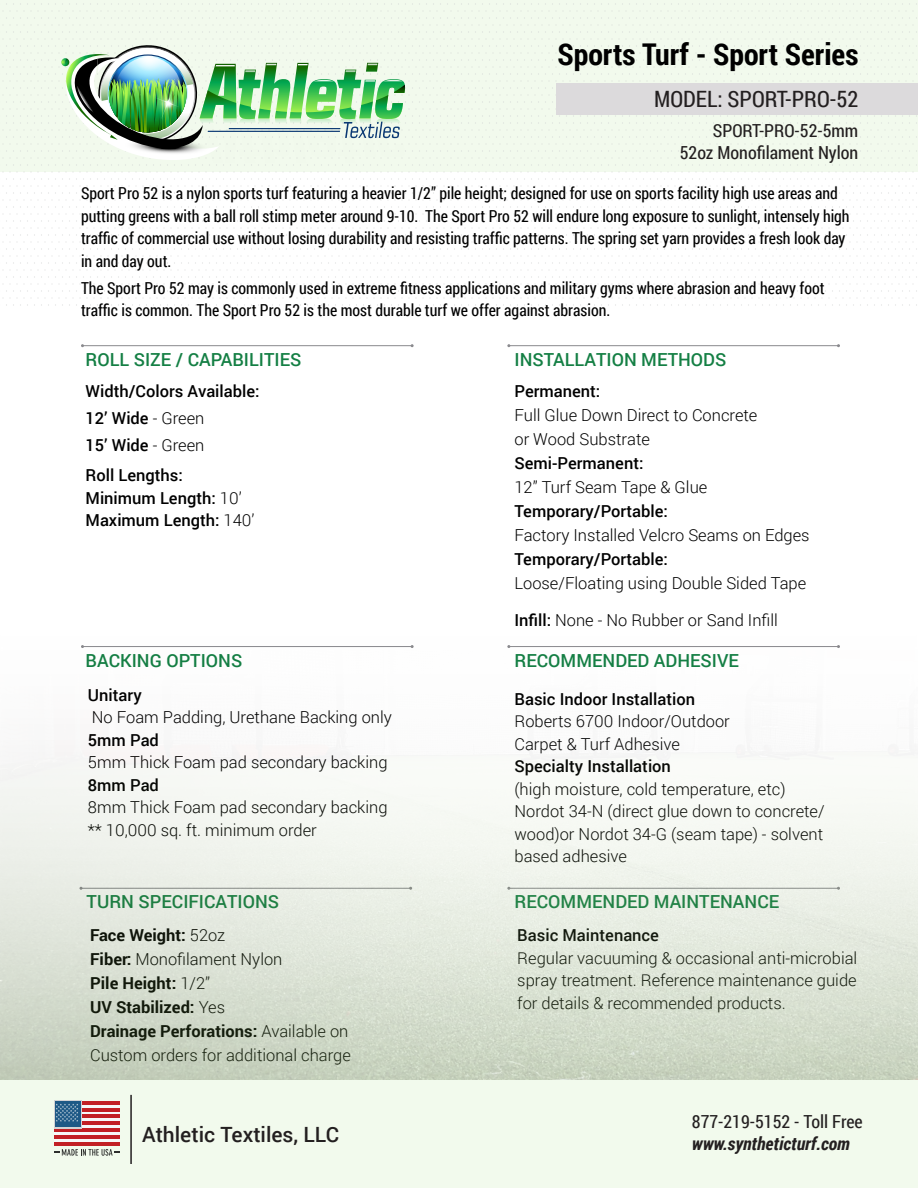
<style>
.page{position:relative;width:918px;height:1188px;background:#fff}
.page>*{position:absolute;margin:0;border:0;box-sizing:border-box;transform-origin:0 0}
.t1{font:700 30px "Roboto Condensed";color:#000}
.t2{font:22.5px "Roboto Condensed";color:#231f20}
.t3{font:500 21px "Roboto";color:#231f20}
.t4{font:500 18px "Roboto";color:#147f44}
.t5{font:18px/21.6px "Roboto Condensed";color:#231f20;text-align:right}
.t6{font:italic 700 18px "Roboto Condensed";color:#231f20}
.t7{font:300 16.5px/24px "Roboto";color:#000}
.t8{font:16.5px/22.5px "Roboto Condensed";color:#000;scale:.96 1}
.t9{font:500 16.5px "Roboto";color:#000}
.t10{font:700 16.5px "Roboto";color:#000}
.s1{font-weight:300}
.s2{font-weight:500}
.s3{font-weight:700}
</style>
<div class="page">
<div style="left:0;top:1080px;width:918px;height:108px;background:#f2faed"></div>
<hr style="left:130px;top:1095px;width:2px;height:69px;background:#231f20">
<div style="left:55px;top:1101px;width:65px;height:44px;background:#f6f8f8"></div>
<hr style="left:55px;top:1142px;width:65px;height:3px;background:#c22025">
<hr style="left:55px;top:1135px;width:65px;height:4px;background:#c22025">
<hr style="left:55px;top:1128px;width:65px;height:4px;background:#c22025">
<hr style="left:55px;top:1121px;width:65px;height:4px;background:#c22025">
<hr style="left:55px;top:1115px;width:65px;height:3px;background:#c22025">
<hr style="left:55px;top:1108px;width:65px;height:3px;background:#c22025">
<hr style="left:55px;top:1101px;width:65px;height:4px;background:#c22025">
<div style="left:54px;top:1100px;width:28px;height:28px;background:#d1d2d4"></div>
<div style="left:55px;top:1101px;width:26px;height:26px;background:#1e5986"></div>
<svg style="left:55px;top:1149px;width:65px;height:7px"></svg>
<svg style="left:56px;top:1104px;width:22px;height:18px"></svg>
<div style="left:0;top:0;width:918px;height:121px;background:#f2faed"></div>
<div style="left:0;top:121px;width:918px;height:189px;background:linear-gradient(to bottom,#f3faef,#fff)"></div>
<img style="left:55px;top:45px;width:350px;height:118px">
<div style="left:556px;top:84px;width:362px;height:31px;background:#dcdadc"></div>
<hr style="left:82px;top:345px;width:330px;height:1px;background:#8a8a8e">
<hr style="left:509px;top:345px;width:330px;height:1px;background:#8a8a8e">
<img style="left:0;top:645px;width:918px;height:435px">
<p class="t1" style="left:558px;top:34px;width:302px">Sports Turf - Sport Series</p>
<p class="t2" style="left:654px;top:84px;width:206px">MODEL: SPORT-PRO-52</p>
<p class="t5" style="left:680px;top:120px;width:180px">SPORT-PRO-52-5mm<br>52oz Monofilament Nylon</p>
<p class="t8" style="left:81px;top:182px;width:802px">Sport Pro 52 is a nylon sports turf featuring a heavier 1/2” pile height; designed for use on sports facility high use areas and putting greens with a ball roll stimp meter around 9-10. The Sport Pro 52 will endure long exposure to sunlight, intensely high traffic of commercial use without losing durability and resisting traffic patterns. The spring set yarn provides a fresh look day in and day out.</p>
<p class="t8" style="left:81px;top:276px;width:776px">The Sport Pro 52 may is commonly used in extreme fitness applications and military gyms where abrasion and heavy foot traffic is common. The Sport Pro 52 is the most durable turf we offer against abrasion.</p>
<p class="t4" style="left:86px;top:347px;width:217px">ROLL SIZE / CAPABILITIES</p>
<p class="t9" style="left:86px;top:379px;width:176px">Width/Colors Available:</p>
<p class="t9" style="left:86px;top:406px;width:120px">12’ Wide <span class="s1">- Green</span></p>
<p class="t9" style="left:86px;top:433px;width:120px">15’ Wide <span class="s1">- Green</span></p>
<p class="t9" style="left:86px;top:464px;width:99px">Roll Lengths:</p>
<p class="t9" style="left:86px;top:486px;width:158px">Minimum Length: <span class="s1">10’</span></p>
<p class="t9" style="left:86px;top:509px;width:170px">Maximum Length: <span class="s1">140’</span></p>
<p class="t4" style="left:86px;top:648px;width:158px">BACKING OPTIONS</p>
<p class="t9" style="left:88px;top:683px;width:55px">Unitary</p>
<p class="t7" style="left:92px;top:705px;width:301px">No Foam Padding, Urethane Backing only</p>
<p class="t9" style="left:88px;top:728px;width:73px">5mm Pad</p>
<p class="t7" style="left:88px;top:750px;width:301px">5mm Thick Foam pad secondary backing</p>
<p class="t9" style="left:88px;top:773px;width:73px">8mm Pad</p>
<p class="t7" style="left:88px;top:795px;width:301px">8mm Thick Foam pad secondary backing</p>
<p class="t7" style="left:88px;top:817px;width:230px">** 10,000 sq. ft. minimum order</p>
<p class="t4" style="left:514px;top:347px;width:213px">INSTALLATION METHODS</p>
<p class="t7" style="left:514px;top:378px;width:244px"><span class="s2">Permanent:<br></span>Full Glue Down Direct to Concrete or Wood Substrate</p>
<p class="t7" style="left:514px;top:450px;width:194px"><span class="s2">Semi-Permanent:<br></span>12” Turf Seam Tape &amp; Glue</p>
<p class="t7" style="left:514px;top:498px;width:297px"><span class="s2">Temporary/Portable:<br></span>Factory Installed Velcro Seams on Edges</p>
<p class="t7" style="left:514px;top:546px;width:293px"><span class="s2">Temporary/Portable:<br></span>Loose/Floating using Double Sided Tape</p>
<p class="t7" style="left:514px;top:608px;width:265px"><span class="s2">Infill:</span> None - No Rubber or Sand Infill</p>
<p class="t4" style="left:514px;top:648px;width:226px">RECOMMENDED ADHESIVE</p>
<p class="t9" style="left:514px;top:687px;width:182px">Basic Indoor Installation</p>
<p class="t7" style="left:514px;top:709px;width:217px">Roberts 6700 Indoor/Outdoor</p>
<p class="t7" style="left:514px;top:731px;width:167px">Carpet &amp; Turf Adhesive</p>
<p class="t7" style="left:514px;top:755px;width:273px;line-height:22.5px"><span class="s2">Specialty Installation<br></span>(high moisture, cold temperature, etc)</p>
<p class="t7" style="left:514px;top:800px;width:312px;line-height:22.5px;text-align:justify">Nordot 34-N (direct glue down to concrete/ wood)or Nordot 34-G (seam tape) - solvent based adhesive</p>
<p class="t4" style="left:87px;top:889px;width:194px">TURN SPECIFICATIONS</p>
<p class="t4" style="left:514px;top:889px;width:266px">RECOMMENDED MAINTENANCE</p>
<p class="t10" style="left:90px;top:924px;width:137px">Face Weight: <span class="s1">52oz</span></p>
<p class="t7" style="left:90px;top:947px;width:194px"><span class="s3">Fiber:</span> Monofilament Nylon</p>
<p class="t10" style="left:90px;top:972px;width:122px">Pile Height: <span class="s1">1/2”</span></p>
<p class="t10" style="left:90px;top:996px;width:136px">UV Stabilized: <span class="s1">Yes</span></p>
<p class="t7" style="left:90px;top:1019px;width:262px"><span class="s3">Drainage Perforations:</span> Available on<br>Custom orders for additional charge</p>
<p class="t3" style="left:142px;top:1120px;width:198px">Athletic Textiles, LLC</p>
<p class="t9" style="left:517px;top:924px;width:143px">Basic Maintenance</p>
<p class="t7" style="left:517px;top:946px;width:342px;line-height:22.5px;text-align:justify">Regular vacuuming &amp; occasional anti-microbial spray treatment. Reference maintenance guide for details &amp; recommended products.</p>
<p class="t5" style="left:692px;top:1110px;width:172px">877-219-5152 - Toll Free</p>
<p class="t6" style="left:692px;top:1131px;width:160px">www.syntheticturf.com</p>
</div>
